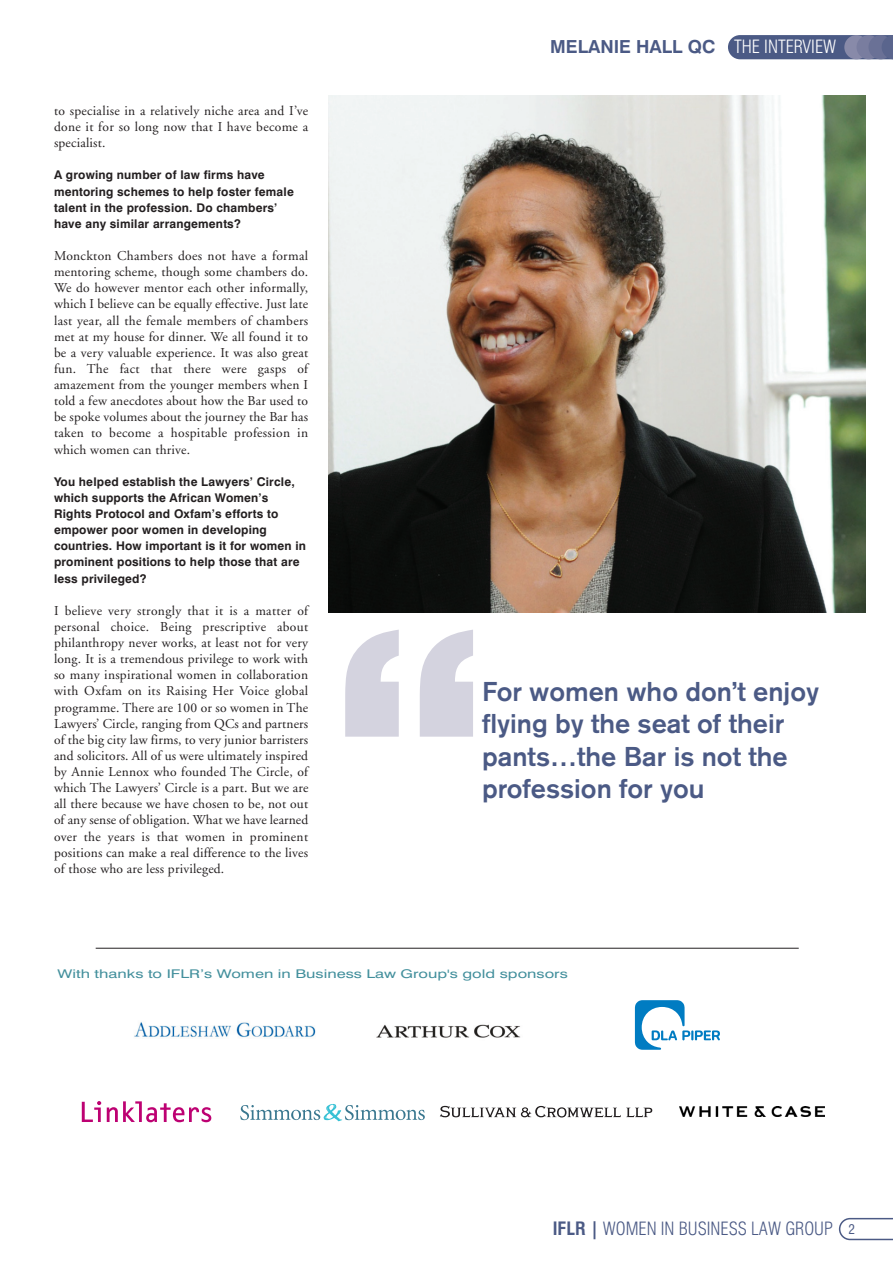
<style>
.page{position:relative;width:893px;height:1263px;background:#fff}
.page>*{position:absolute;margin:0;border:0;box-sizing:border-box;transform-origin:0 0}
.t1{font:292.5px "Akzidenz Grotesk BE Super";color:#d4d3df}
.t2{font:500 27px/32.4px "Akzidenz Grotesk BE";color:#4b5a85}
.t3{font:300 condensed 18px "Swiss 721 BT";color:#4b5a85}
.t4{font:700 18px "Swiss 721 BT";color:#4b5a85}
.t5{font:13.5px/16px "Adobe Garamond";letter-spacing:.015em;color:#231f20;text-align:justify}
.t6{font:700 12px/16.2px "Swiss 721 BT";letter-spacing:.015em;color:#231f20}
.t7{font:12px "Swiss 721 BT";color:#428f9c;scale:1.37 1}
.s1{font-weight:300;font-stretch:condensed;color:#fff}
.s2{font-weight:700}
.s3{font-weight:400;font-size:13.2px}
</style>
<div class="page">
<svg style="left:728px;top:35px;width:164px;height:24px;background:#58658d"></svg>
<svg style="left:839px;top:1218px;width:53px;height:22px"></svg>
<img style="left:329px;top:95px;width:537px;height:518px">
<hr style="left:96px;top:948px;width:703px;height:1px;background:#231f20">
<img style="left:134px;top:1022px;width:182px;height:16px">
<svg style="left:240px;top:1104px;width:185px;height:17px"></svg>
<svg style="left:440px;top:1106px;width:212px;height:12px"></svg>
<img style="left:376px;top:1024px;width:145px;height:14px">
<svg style="left:635px;top:1000px;width:85px;height:50px"></svg>
<img style="left:679px;top:1106px;width:146px;height:11px">
<svg style="left:82px;top:1101px;width:19px;height:21px"></svg>
<svg style="left:107px;top:1101px;width:104px;height:21px"></svg>
<p class="t5" style="left:54px;top:104px;width:256px">to specialise in a relatively niche area and I’ve done it for so long now that I have become a specialist.</p>
<p class="t6" style="left:54px;top:168px;width:241px">A growing number of law firms have mentoring schemes to help foster female talent in the profession. Do chambers’ have any similar arrangements?</p>
<p class="t5" style="left:54px;top:249px;width:256px">Monckton Chambers does not have a formal mentoring scheme, though some chambers do.<br>We do however mentor each other informally, which I believe can be equally effective. Just late last year, all the female members of chambers met at my house for dinner. We all found it to be a very valuable experience. It was also great fun. The fact that there were gasps of amazement from the younger members when I told a few anecdotes about how the Bar used to be spoke volumes about the journey the Bar has taken to become a hospitable profession in which women can thrive.</p>
<p class="t6" style="left:54px;top:474px;width:254px">You helped establish the Lawyers’ Circle, which supports the African Women’s Rights Protocol and Oxfam’s efforts to empower poor women in developing countries. How important is it for women in prominent positions to help those that are less privileged?</p>
<p class="t5" style="left:54px;top:604px;width:256px">I believe very strongly that it is a matter of personal choice. Being prescriptive about philanthropy never works, at least not for very long. It is a tremendous privilege to work with so many inspirational women in collaboration with Oxfam on its Raising Her Voice global programme. There are 100 or so women in The Lawyers’ Circle, ranging from QCs and partners of the big city law firms, to very junior barristers and solicitors. All of us were ultimately inspired by Annie Lennox who founded The Circle, of which The Lawyers’ Circle is a part. But we are all there because we have chosen to be, not out of any sense of obligation. What we have learned over the years is that women in prominent positions can make a real difference to the lives of those who are less privileged.</p>
<h3 class="t4" style="left:550px;top:39px;width:287px">MELANIE HALL QC <span class="s1">THE INTERVIEW</span></h3>
<h1 class="t1" style="left:333px;top:630px;width:154px">“</h1>
<h2 class="t2" style="left:482px;top:678px;width:338px">For women who don’t enjoy flying by the seat of their pants…the Bar is not the profession for you</h2>
<p class="t7" style="left:57px;top:968px;width:374px">With thanks to IFLR’s Women in Business Law Group's gold sponsors</p>
<h3 class="t3" style="left:553px;top:1221px;width:304px"><span class="s2">IFLR |</span> WOMEN IN BUSINESS LAW GROUP <span class="s3">2</span></h3>
</div>
